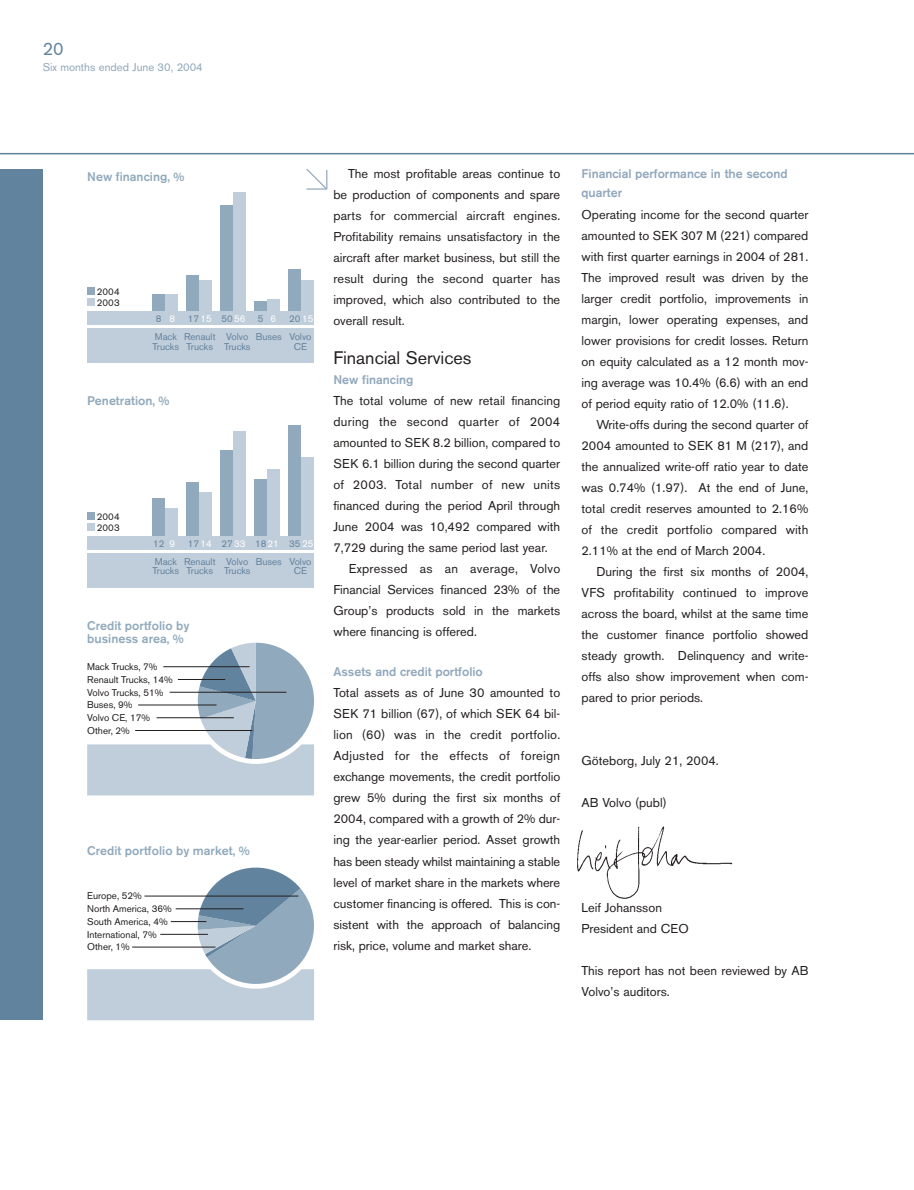
<style>
.page{position:relative;width:914px;height:1190px;background:#fff}
.page>*{position:absolute;margin:0;border:0;box-sizing:border-box;transform-origin:0 0}
.t1{font:18px "Volvo Sans";color:#231f1f}
.t2{font:18px "Volvo Sans";color:#62839e}
.t3{font:12.75px/21px "Volvo Sans";color:#231f1f;text-align:justify}
.t4{font:12.75px "Volvo Sans";letter-spacing:.025em;color:#231f1f}
.t5{font:12.75px "Volvo Sans";letter-spacing:.02em;color:#231f1f}
.t6{font:500 12.45px/12.5px "Volvo Sans";letter-spacing:.005em;color:#90a9bc}
.t7{font:500 12.45px/19.5px "Volvo Sans";color:#90a7bc}
.t8{font:11.25px "Volvo Sans";color:#90a7bc}
.t9{font:9.75px/12.8px "Volvo Sans";color:#231f1f}
.t10{font:9.75px/9.8px "Volvo Sans";color:#62839e}
.s1{color:#fff}
</style>
<div class="page">
<div style="left:0;top:169px;width:43px;height:850px;background:#62839e"></div>
<hr style="left:0;top:153px;width:914px;height:1px;background:#62839e">
<img style="left:577px;top:826px;width:156px;height:73px">
<svg style="left:306px;top:168px;width:22px;height:22px"></svg>
<div style="left:288px;top:269px;width:13px;height:42px;background:#90a9bc"></div>
<div style="left:301px;top:280px;width:13px;height:31px;background:#c0cdda"></div>
<div style="left:254px;top:301px;width:13px;height:10px;background:#90a9bc"></div>
<div style="left:267px;top:299px;width:13px;height:12px;background:#c0cdda"></div>
<div style="left:220px;top:205px;width:13px;height:106px;background:#90a9bc"></div>
<div style="left:233px;top:192px;width:13px;height:119px;background:#c0cdda"></div>
<div style="left:186px;top:275px;width:13px;height:36px;background:#90a9bc"></div>
<div style="left:199px;top:280px;width:13px;height:31px;background:#c0cdda"></div>
<div style="left:152px;top:294px;width:13px;height:17px;background:#90a9bc"></div>
<div style="left:165px;top:294px;width:13px;height:17px;background:#c0cdda"></div>
<div style="left:87px;top:311px;width:227px;height:52px;background:#c0cdda"></div>
<hr style="left:87px;top:326px;width:227px;height:2px;background:#fff">
<div style="left:87px;top:287px;width:8px;height:8px;background:#90a9bc"></div>
<div style="left:87px;top:298px;width:8px;height:8px;background:#c0cdda"></div>
<div style="left:288px;top:425px;width:13px;height:111px;background:#90a9bc"></div>
<div style="left:301px;top:457px;width:13px;height:79px;background:#c0cdda"></div>
<div style="left:254px;top:479px;width:13px;height:57px;background:#90a9bc"></div>
<div style="left:267px;top:469px;width:13px;height:67px;background:#c0cdda"></div>
<div style="left:220px;top:450px;width:13px;height:86px;background:#90a9bc"></div>
<div style="left:233px;top:431px;width:13px;height:105px;background:#c0cdda"></div>
<div style="left:186px;top:482px;width:13px;height:54px;background:#90a9bc"></div>
<div style="left:199px;top:492px;width:13px;height:44px;background:#c0cdda"></div>
<div style="left:152px;top:498px;width:13px;height:38px;background:#90a9bc"></div>
<div style="left:165px;top:508px;width:13px;height:28px;background:#c0cdda"></div>
<div style="left:87px;top:536px;width:227px;height:51px;background:#c0cdda"></div>
<hr style="left:87px;top:550px;width:227px;height:3px;background:#fff">
<div style="left:87px;top:512px;width:8px;height:8px;background:#90a9bc"></div>
<div style="left:87px;top:523px;width:8px;height:8px;background:#c0cdda"></div>
<svg style="left:87px;top:642px;width:227px;height:153px"></svg>
<hr style="left:163px;top:666px;width:86px;height:1px;background:#231f1f">
<hr style="left:178px;top:679px;width:47px;height:1px;background:#231f1f">
<hr style="left:170px;top:692px;width:116px;height:1px;background:#231f1f">
<hr style="left:138px;top:704px;width:78px;height:1px;background:#231f1f">
<hr style="left:156px;top:717px;width:78px;height:1px;background:#231f1f">
<hr style="left:135px;top:730px;width:117px;height:1px;background:#231f1f">
<svg style="left:87px;top:867px;width:227px;height:153px"></svg>
<hr style="left:144px;top:895px;width:154px;height:1px;background:#231f1f">
<hr style="left:176px;top:908px;width:67px;height:1px;background:#231f1f">
<hr style="left:171px;top:921px;width:35px;height:1px;background:#231f1f">
<hr style="left:160px;top:934px;width:48px;height:1px;background:#231f1f">
<hr style="left:132px;top:946px;width:83px;height:1px;background:#231f1f">
<h1 class="t2" style="left:43px;top:42px;width:22px">20</h1>
<p class="t8" style="left:43px;top:63px;width:162px">Six months ended June 30, 2004</p>
<p class="t6" style="left:87px;top:171px;width:99px">New financing, %</p>
<p class="t9" style="left:97px;top:287px;width:24px;line-height:10.5px">2004<br>2003</p>
<p class="t10" style="left:156px;top:315px;width:21px">8 <span class="s1">8</span></p>
<p class="t10" style="left:188px;top:315px;width:59px">17<span class="s1">15</span> 50<span class="s1">56</span></p>
<p class="t10" style="left:258px;top:315px;width:20px">5 <span class="s1">6</span></p>
<p class="t10" style="left:289px;top:315px;width:26px">20<span class="s1">15</span></p>
<p class="t10" style="left:152px;top:333px;width:28px">Mack<br>Trucks</p>
<p class="t10" style="left:184px;top:333px;width:33px">Renault<br>Trucks</p>
<p class="t10" style="left:224px;top:333px;width:59px">Volvo Buses<br>Trucks</p>
<p class="t10" style="left:289px;top:333px;width:24px;text-align:center">Volvo<br>CE</p>
<p class="t6" style="left:87px;top:396px;width:84px">Penetration, %</p>
<p class="t9" style="left:97px;top:512px;width:24px;line-height:10.5px">2004<br>2003</p>
<p class="t10" style="left:153px;top:540px;width:24px">12 <span class="s1">9</span></p>
<p class="t10" style="left:188px;top:540px;width:127px">17<span class="s1">14</span> 27<span class="s1">33</span> 18<span class="s1">21</span> 35<span class="s1">25</span></p>
<p class="t10" style="left:152px;top:557px;width:28px">Mack<br>Trucks</p>
<p class="t10" style="left:184px;top:557px;width:33px">Renault<br>Trucks</p>
<p class="t10" style="left:224px;top:557px;width:59px">Volvo Buses<br>Trucks</p>
<p class="t10" style="left:289px;top:557px;width:24px;text-align:center">Volvo<br>CE</p>
<p class="t6" style="left:87px;top:621px;width:104px">Credit portfolio by business area, %</p>
<p class="t9" style="left:87px;top:661px;width:87px">Mack Trucks, 7%<br>Renault Trucks, 14%<br>Volvo Trucks, 51%<br>Buses, 9%<br>Volvo CE, 17%<br>Other, 2%</p>
<p class="t6" style="left:87px;top:846px;width:164px">Credit portfolio by market, %</p>
<p class="t9" style="left:87px;top:890px;width:86px">Europe, 52%<br>North America, 36%<br>South America, 4%<br>International, 7%<br>Other, 1%</p>
<p class="t3" style="left:333px;top:165px;width:228px;text-indent:15px">The most profitable areas continue to be production of components and spare parts for commercial aircraft engines.<br>Profitability remains unsatisfactory in the aircraft after market business, but still the result during the second quarter has improved, which also contributed to the overall result.</p>
<h1 class="t1" style="left:333px;top:351px;width:140px">Financial Services</h1>
<p class="t7" style="left:333px;top:371px;width:82px">New financing</p>
<p class="t3" style="left:333px;top:391px;width:228px">The total volume of new retail financing</p>
<p class="t4" style="left:333px;top:417px;width:228px">during the second quarter of 2004</p>
<p class="t3" style="left:333px;top:433px;width:228px">amounted to SEK 8.2 billion, compared to</p>
<p class="t3" style="left:333px;top:454px;width:228px">SEK 6.1 billion during the second quarter</p>
<p class="t5" style="left:333px;top:480px;width:228px">of 2003. Total number of new units</p>
<p class="t3" style="left:333px;top:496px;width:228px">financed during the period April through</p>
<p class="t3" style="left:333px;top:517px;width:228px">June 2004 was 10,492 compared with</p>
<p class="t3" style="left:333px;top:538px;width:216px">7,729 during the same period last year.</p>
<p class="t4" style="left:349px;top:564px;width:213px">Expressed as an average, Volvo</p>
<p class="t3" style="left:333px;top:580px;width:228px">Financial Services financed 23% of the</p>
<p class="t3" style="left:333px;top:601px;width:228px">Group’s products sold in the markets</p>
<p class="t3" style="left:333px;top:622px;width:145px">where financing is offered.</p>
<p class="t7" style="left:333px;top:663px;width:151px">Assets and credit portfolio</p>
<p class="t3" style="left:333px;top:684px;width:228px">Total assets as of June 30 amounted to SEK 71 billion (67), of which SEK 64 bil&shy;lion (60) was in the credit portfolio.<br>Adjusted for the effects of foreign exchange movements, the credit portfolio grew 5% during the first six months of 2004, compared with a growth of 2% dur&shy;ing the year-earlier period. Asset growth has been steady whilst maintaining a stable level of market share in the markets where customer financing is offered. This is con&shy;sistent with the approach of balancing risk, price, volume and market share.</p>
<p class="t7" style="left:581px;top:165px;width:207px">Financial performance in the second quarter</p>
<p class="t3" style="left:581px;top:205px;width:228px">Operating income for the second quarter amounted to SEK 307 M (221) compared with first quarter earnings in 2004 of 281.<br>The improved result was driven by the larger credit portfolio, improvements in margin, lower operating expenses, and lower provisions for credit losses. Return on equity calculated as a 12 month mov&shy;ing average was 10.4% (6.6) with an end of period equity ratio of 12.0% (11.6).</p>
<p class="t3" style="left:581px;top:415px;width:228px;text-indent:15px">Write-offs during the second quarter of 2004 amounted to SEK 81 M (217), and the annualized write-off ratio year to date was 0.74% (1.97). At the end of June, total credit reserves amounted to 2.16% of the credit portfolio compared with 2.11% at the end of March 2004.</p>
<p class="t3" style="left:581px;top:562px;width:228px;text-indent:15px">During the first six months of 2004, VFS profitability continued to improve across the board, whilst at the same time the customer finance portfolio showed steady growth. Delinquency and write&shy;offs also show improvement when com&shy;pared to prior periods.</p>
<p class="t3" style="left:581px;top:751px;width:139px">Göteborg, July 21, 2004.</p>
<p class="t3" style="left:581px;top:793px;width:87px">AB Volvo (publ)</p>
<p class="t3" style="left:581px;top:898px;width:109px">Leif Johansson<br>President and CEO</p>
<p class="t3" style="left:581px;top:961px;width:228px">This report has not been reviewed by AB<br>Volvo’s auditors.</p>
</div>
